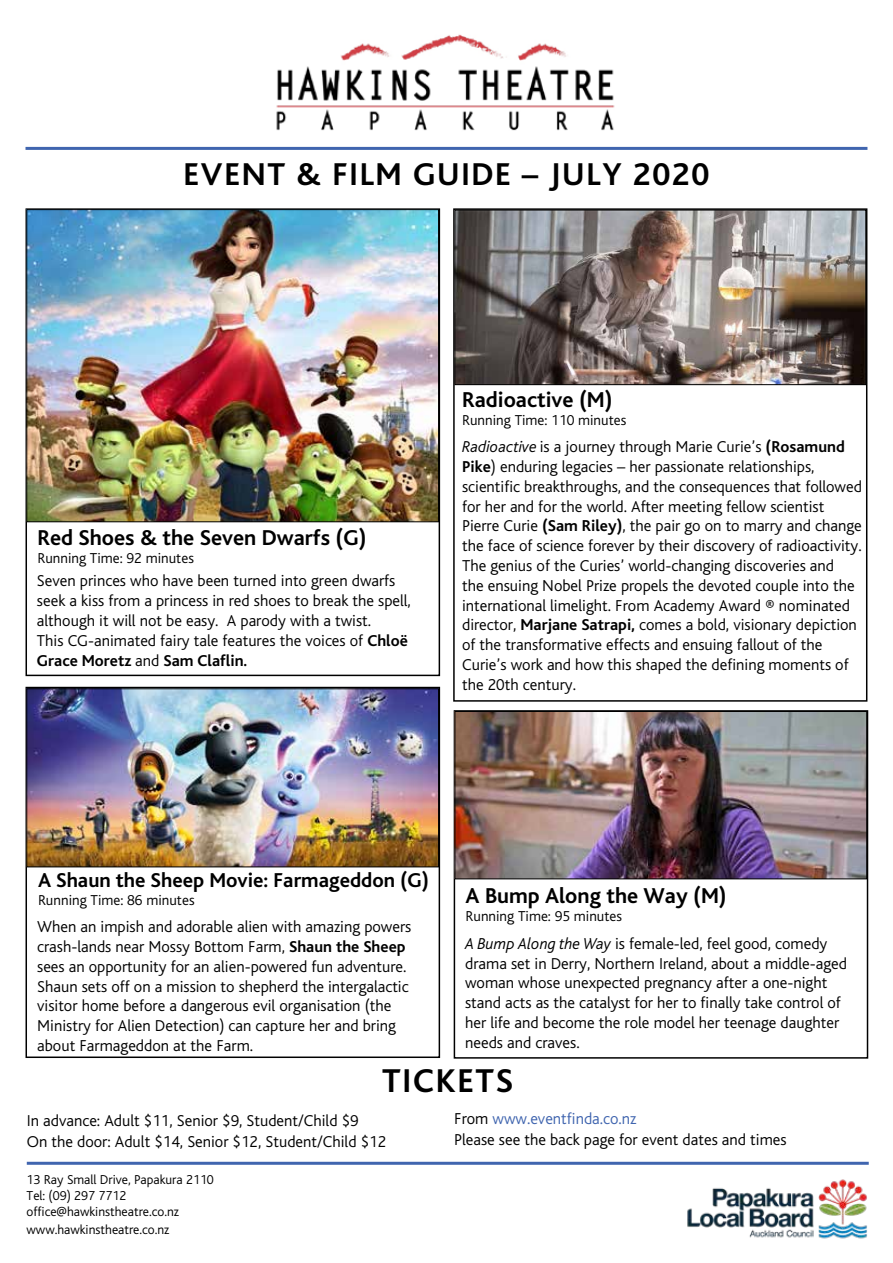
<style>
.page{position:relative;width:893px;height:1263px;background:#fff}
.page>*{position:absolute;margin:0;border:0;box-sizing:border-box;transform-origin:0 0}
.t1{font:34.5px "Auckland Council Bliss Bold";letter-spacing:.05em;color:#000}
.t2{font:33px "Auckland Council Bliss Bold";letter-spacing:.05em;color:#000}
.t3{font:22.5px "Auckland Council Bliss Bold";color:#000}
.t4{font:21px "Auckland Council Bliss Bold";color:#000}
.t5{font:16.5px/19.8px "Auckland Council Bliss Light";color:#000}
.t6{font:16.5px "Auckland Council Bliss Bold";color:#000}
.t7{font:15px "Auckland Council Bliss Light";color:#000}
.t8{font:13.5px/16.2px "Auckland Council Bliss Light";color:#000}
.s1{font-family:"Auckland Council Bliss Bold"}
.s2{font-family:"Auckland Council Bliss Light"}
.s3{font-style:italic}
.s4{color:#4065af}
</style>
<div class="page">
<div style="left:26px;top:687px;width:414px;height:371px;border:2px solid #000"></div>
<img style="left:29px;top:690px;width:408px;height:175px">
<div style="left:27px;top:688px;width:412px;height:179px;border:1px solid #000"></div>
<img style="left:687px;top:1179px;width:180px;height:60px">
<img style="left:256px;top:34px;width:379px;height:113px">
<hr style="left:26px;top:147px;width:841px;height:3px;background:#4065af">
<hr style="left:27px;top:1162px;width:842px;height:3px;background:#4065af">
<img style="left:29px;top:211px;width:408px;height:309px">
<div style="left:27px;top:209px;width:412px;height:313px;border:1px solid #000"></div>
<div style="left:453px;top:208px;width:414px;height:494px;border:2px solid #000"></div>
<div style="left:455px;top:210px;width:411px;height:175px;background:#fff;opacity:.75"></div>
<div style="left:455px;top:210px;width:411px;height:175px;border:1px solid #000"></div>
<div style="left:454px;top:710px;width:414px;height:349px;border:2px solid #000"></div>
<img style="left:457px;top:713px;width:408px;height:164px">
<div style="left:455px;top:711px;width:412px;height:168px;border:1px solid #000"></div>
<h2 class="t2" style="left:184px;top:157px;width:527px">EVENT &amp; FILM GUIDE – JULY 2020</h2>
<h3 class="t3" style="left:37px;top:526px;width:331px">Red Shoes &amp; the Seven Dwarfs (G)</h3>
<p class="t7" style="left:37px;top:550px;width:158px">Running Time: 92 minutes</p>
<p class="t5" style="left:37px;top:571px;width:375px">Seven princes who have been turned into green dwarfs seek a kiss from a princess in red shoes to break the spell, although it will not be easy. A parody with a twist.<br>This CG-animated fairy tale features the voices of <span class="s1">Chloë</span></p>
<p class="t6" style="left:37px;top:652px;width:212px">Grace Moretz <span class="s2">and</span> Sam Claflin.</p>
<h3 class="t3" style="left:462px;top:388px;width:152px">Radioactive (M)</h3>
<p class="t7" style="left:462px;top:412px;width:166px">Running Time: 110 minutes</p>
<p class="t5" style="left:462px;top:437px;width:401px"><span class="s3">Radioactive</span> is a journey through Marie Curie’s <span class="s1">(Rosamund Pike</span>) enduring legacies – her passionate relationships, scientific breakthroughs, and the consequences that followed for her and for the world. After meeting fellow scientist Pierre Curie <span class="s1">(Sam Riley)</span>, the pair go on to marry and change the face of science forever by their discovery of radioactivity.<br>The genius of the Curies’ world-changing discoveries and<br>the ensuing Nobel Prize propels the devoted couple into the international limelight. From Academy Award ® nominated director, <span class="s1">Marjane Satrapi,</span> comes a bold, visionary depiction of the transformative effects and ensuing fallout of the Curie’s work and how this shaped the defining moments of the 20th century.</p>
<p class="t4" style="left:38px;top:869px;width:392px">A Shaun the Sheep Movie: Farmageddon (G)</p>
<p class="t7" style="left:38px;top:892px;width:158px">Running Time: 86 minutes</p>
<p class="t5" style="left:37px;top:917px;width:376px">When an impish and adorable alien with amazing powers crash-lands near Mossy Bottom Farm, <span class="s1">Shaun the Sheep </span>sees an opportunity for an alien-powered fun adventure.<br>Shaun sets off on a mission to shepherd the intergalactic visitor home before a dangerous evil organisation (the Ministry for Alien Detection) can capture her and bring about Farmageddon at the Farm.</p>
<h3 class="t3" style="left:466px;top:884px;width:263px">A Bump Along the Way (M)</h3>
<p class="t7" style="left:466px;top:908px;width:158px">Running Time: 95 minutes</p>
<p class="t5" style="left:465px;top:934px;width:383px"><span class="s3">A Bump Along the Way</span> is female-led, feel good, comedy drama set in Derry, Northern Ireland, about a middle-aged woman whose unexpected pregnancy after a one-night stand acts as the catalyst for her to finally take control of her life and become the role model her teenage daughter needs and craves.</p>
<h1 class="t1" style="left:382px;top:1063px;width:132px">TICKETS</h1>
<p class="t5" style="left:454px;top:1108px;width:334px;line-height:21px">From <span class="s4">www.eventfinda.co.nz<br></span>Please see the back page for event dates and times</p>
<p class="t5" style="left:27px;top:1110px;width:361px;line-height:21px">In advance: Adult $11, Senior $9, Student/Child $9<br>On the door: Adult $14, Senior $12, Student/Child $12</p>
<p class="t8" style="left:27px;top:1172px;width:189px">13 Ray Small Drive, Papakura 2110<br>Tel: (09) 297 7712 office@hawkinstheatre.co.nz</p>
<p class="t8" style="left:27px;top:1222px;width:144px">www.hawkinstheatre.co.nz</p>
</div>
